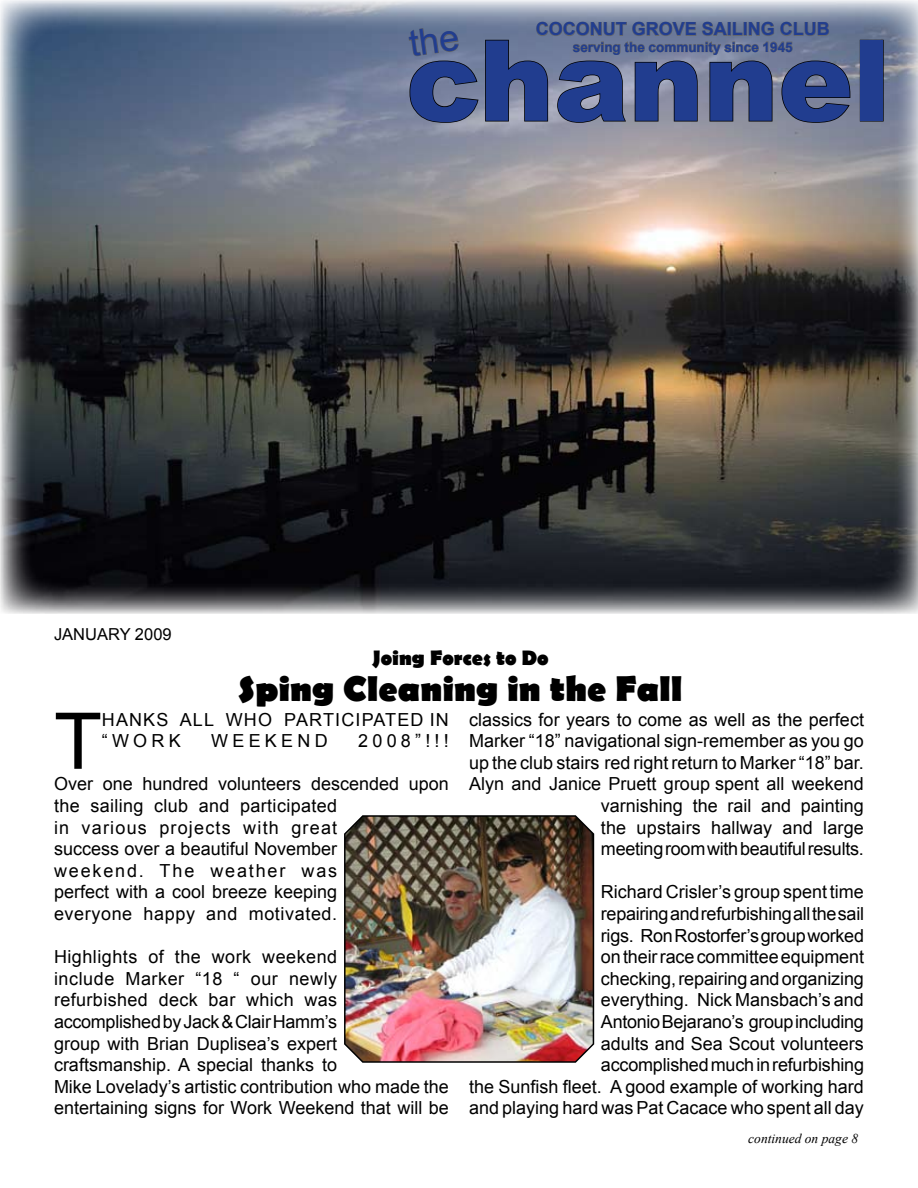
<style>
.page{position:relative;width:918px;height:1188px;background:#fff}
.page>*{position:absolute;margin:0;border:0;box-sizing:border-box;transform-origin:0 0}
.t1{font:900 112.2px "Arial";color:#213d8f}
.t2{font:78.3px "Arial";color:#000}
.t3{font:700 36px "Berlin Sans FB";color:#000}
.t4{font:700 21px "Berlin Sans FB";color:#000}
.t5{font:18px/21.6px "Arial";color:#000;text-align:right}
.t6{font:18px/21.6px "Arial";letter-spacing:.02em;color:#000}
.t7{font:18px/21.6px "Arial";letter-spacing:.065em;color:#000}
.t8{font:700 18px "Arial";color:#213d8f}
.t9{font:18px "Arial";letter-spacing:.235em;color:#000}
.t10{font:16.5px "Arial";color:#000}
.t11{font:700 13.5px "Arial";color:#213d8f}
.t12{font:italic 13.5px "Times New Roman";color:#000}
</style>
<div class="page">
<img style="left:344px;top:815px;width:251px;height:248px">
<img style="left:0;top:0;width:918px;height:614px">
<div style="left:860px;top:40px;width:24px;height:82px;border:2px solid #000"></div>
<svg style="left:408px;top:22px;width:443px;height:102px;background:#757c93"></svg>
<p class="t8" style="left:536px;top:17px;width:296px">COCONUT GROVE SAILING CLUB</p>
<p class="t11" style="left:573px;top:38px;width:221px">serving the community since 1945</p>
<h1 class="t1" style="left:406px;top:-1px;width:486px">channel</h1>
<p class="t10" style="left:54px;top:623px;width:119px">JANUARY 2009</p>
<p class="t4" style="left:372px;top:646px;width:178px">Joing Forces to Do</p>
<h3 class="t3" style="left:238px;top:668px;width:446px">Sping Cleaning in the Fall</h3>
<h2 class="t2" style="left:54px;top:690px;width:49px">T</h2>
<p class="t7" style="left:102px;top:709px;width:349px">HANKS ALL WHO PARTICIPATED IN “WORK</p>
<p class="t9" style="left:211px;top:729px;width:118px">WEEKEND</p>
<p class="t5" style="left:358px;top:730px;width:92px">2008”!!!</p>
<p class="t6" style="left:54px;top:773px;width:396px">Over one hundred volunteers descended upon the sailing club and participated<br>in various projects with great<br>success over a beautiful November<br>weekend. The weather was<br>perfect with a cool breeze keeping<br>everyone happy and motivated.</p>
<p class="t5" style="left:54px;top:946px;width:396px;text-align:left">Highlights of the work weekend<br>include Marker “18 “ our newly<br>refurbished deck bar which was<br>accomplished by Jack &amp; Clair Hamm’s<br>group with Brian Duplisea’s expert craftsmanship. A special thanks to<br>Mike Lovelady’s artistic contribution who made the entertaining signs for Work Weekend that will be</p>
<p class="t5" style="left:469px;top:709px;width:396px">classics for years to come as well as the perfect Marker “18” navigational sign-remember as you go up the club stairs red right return to Marker “18” bar.<br>Alyn and Janice Pruett group spent all weekend varnishing the rail and painting<br>the upstairs hallway and large<br>meeting room with beautiful results.</p>
<p class="t5" style="left:469px;top:881px;width:396px">Richard Crisler’s group spent time<br>repairing and refurbishing all the sail<br>rigs. Ron Rostorfer’s group worked<br>on their race committee equipment<br>checking, repairing and organizing<br>everything. Nick Mansbach’s and<br>Antonio Bejarano’s group including<br>adults and Sea Scout volunteers<br>accomplished much in refurbishing<br>the Sunfish fleet. A good example of working hard and playing hard was Pat Cacace who spent all day</p>
<p class="t12" style="left:748px;top:1130px;width:111px">continued on page 8</p>
</div>
